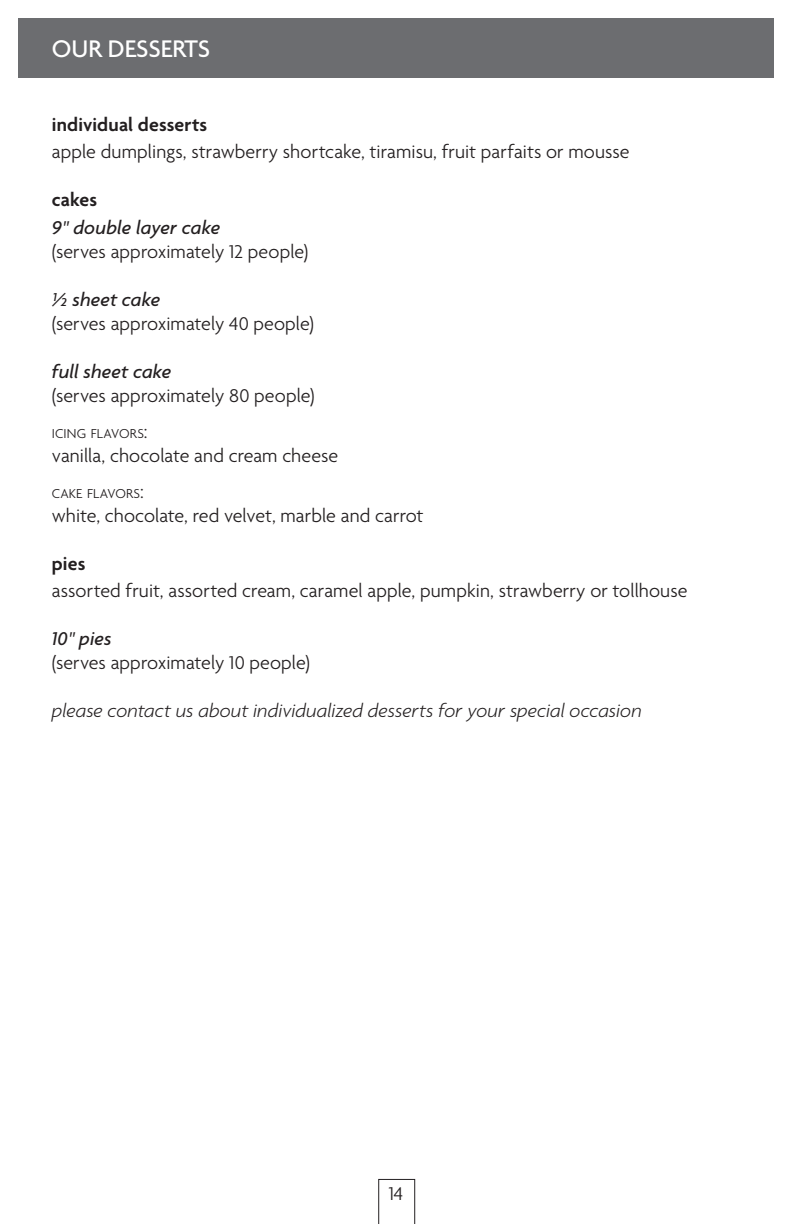
<style>
.page{position:relative;width:792px;height:1224px;background:#fff}
.page>*{position:absolute;margin:0;border:0;box-sizing:border-box;transform-origin:0 0}
.t1{font:500 26px "Agenda";color:#fff}
.TEXT{font:300 20px "Agenda";letter-spacing:.005em;color:#231f20}
.ITALICS{font:italic 300 20px "Agenda";letter-spacing:.005em;color:#231f20}
.HEADS_2{font:italic 500 20px "Agenda";letter-spacing:.005em;color:#231f20}
.HEAD_1{font:600 20px "Agenda";letter-spacing:.005em;color:#231f20}
.TEXT-2{font:300 14px "Agenda";letter-spacing:.015em;color:#231f20}
.s1{font-size:20px}
</style>
<div class="page">
<svg style="left:378px;top:1179px;width:37px;height:45px"></svg>
<div style="left:18px;top:18px;width:756px;height:60px;background:#6c6d70"></div>
<p class="t1" style="left:52px;top:34px;width:160px">OUR DESSERTS</p>
<p class="HEAD_1" style="left:52px;top:114px;width:157px">individual desserts</p>
<p class="TEXT" style="left:52px;top:141px;width:579px">apple dumplings, strawberry shortcake, tiramisu, fruit parfaits or mousse</p>
<p class="HEAD_1" style="left:52px;top:189px;width:47px">cakes</p>
<p class="HEADS_2" style="left:52px;top:215px;width:170px">9" double layer cake</p>
<p class="TEXT" style="left:52px;top:240px;width:258px">(serves approximately 12 people)</p>
<p class="HEADS_2" style="left:52px;top:287px;width:110px">½ sheet cake</p>
<p class="TEXT" style="left:52px;top:312px;width:264px">(serves approximately 40 people)</p>
<p class="HEADS_2" style="left:52px;top:359px;width:121px">full sheet cake</p>
<p class="TEXT" style="left:52px;top:384px;width:264px">(serves approximately 80 people)</p>
<p class="TEXT-2" style="left:52px;top:426px;width:97px">ICING FLAVORS<span class="s1">:</span></p>
<p class="TEXT" style="left:52px;top:444px;width:288px">vanilla, chocolate and cream cheese</p>
<p class="TEXT-2" style="left:52px;top:486px;width:94px">CAKE FLAVORS<span class="s1">:</span></p>
<p class="TEXT" style="left:52px;top:504px;width:373px">white, chocolate, red velvet, marble and carrot</p>
<p class="HEAD_1" style="left:52px;top:552px;width:35px">pies</p>
<p class="TEXT" style="left:52px;top:580px;width:637px">assorted fruit, assorted cream, caramel apple, pumpkin, strawberry or tollhouse</p>
<p class="HEADS_2" style="left:52px;top:627px;width:61px">10" pies</p>
<p class="TEXT" style="left:52px;top:652px;width:260px">(serves approximately 10 people)</p>
<p class="ITALICS" style="left:52px;top:698px;width:591px">please contact us about individualized desserts for your special occasion</p>
<p class="TEXT" style="left:389px;top:1183px;width:16px">14</p>
</div>
